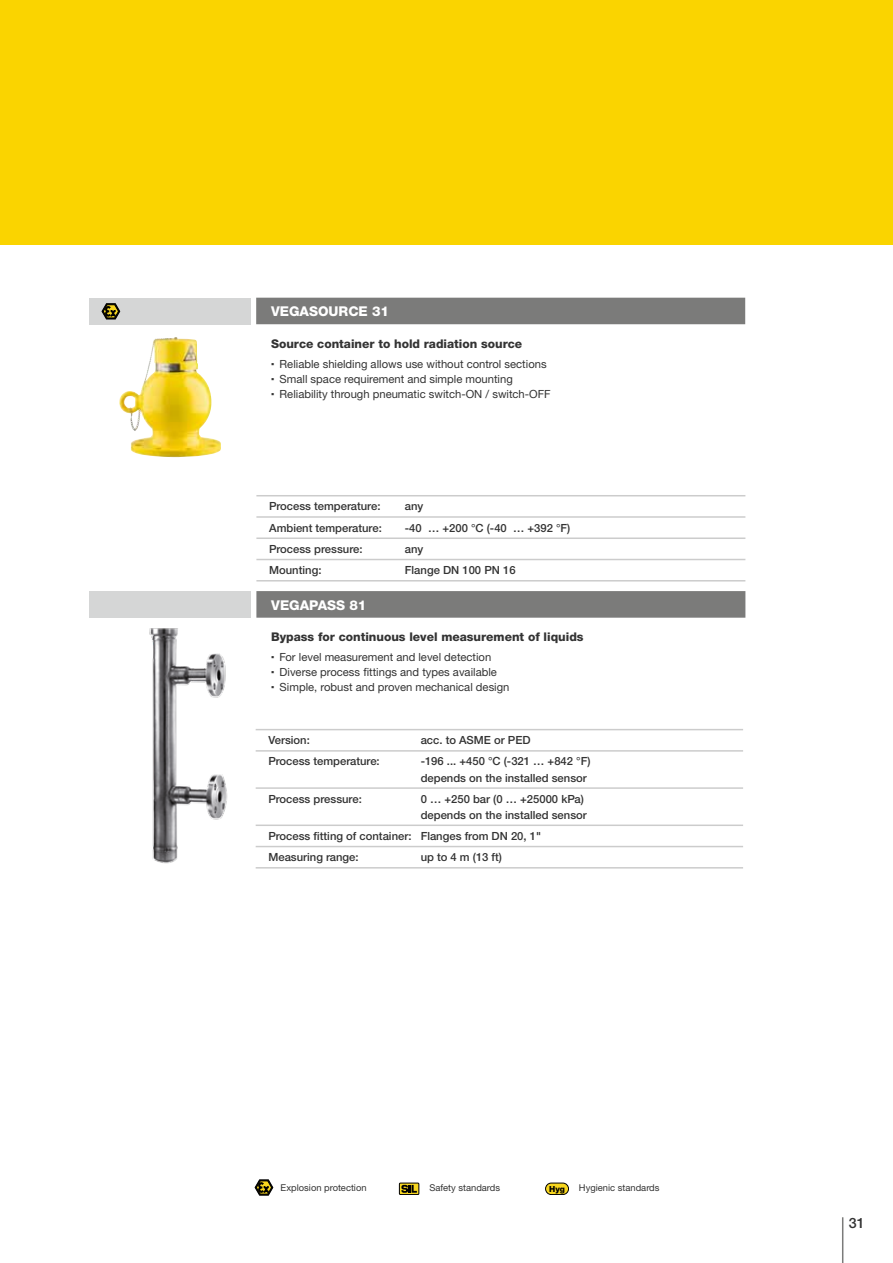
<style>
.page{position:relative;width:893px;height:1263px;background:#fff}
.page>*{position:absolute;margin:0;border:0;box-sizing:border-box;transform-origin:0 0}
.t1{font:500 14.25px "Helvetica Neue LTW1 G";color:#333}
.t2{font:800 13.5px "Helvetica Neue LTW1 G";color:#fff}
.t3{font:800 12px "Helvetica Neue LTW1 G";color:#333}
.t4{font:500 11.25px/16.5px "Helvetica Neue LTW1 G";color:#333}
.t5{font:11.25px "Helvetica Neue LTW1 G";color:#333}
.t6{font:9.3px "Helvetica Neue LTW1 G";color:#333}
.t7{font:800 8.4px "Helvetica Neue LTW1 G";color:#000}
.s1{font-family:"Helvetica Linotype";font-weight:700}
</style>
<div class="page">
<hr style="left:842px;top:1217px;width:1px;height:46px;background:#7b7b7a">
<div style="left:0;top:0;width:893px;height:244px;background:#fad400"></div>
<svg style="left:254px;top:1179px;width:20px;height:17px"></svg>
<div style="left:399px;top:1183px;width:20px;height:12px;border:1px solid #000"></div>
<svg style="left:401px;top:1185px;width:16px;height:8px"></svg>
<div style="left:546px;top:1183px;width:22px;height:11px;background:#f7d61e;border-radius:6px"></div>
<div style="left:545px;top:1183px;width:24px;height:12px;border:1px solid #000;border-radius:6px"></div>
<div style="left:89px;top:298px;width:162px;height:26px;background:#d5d6d6"></div>
<svg style="left:101px;top:303px;width:19px;height:17px"></svg>
<div style="left:256px;top:298px;width:489px;height:26px;background:#7b7b7a"></div>
<img style="left:141px;top:337px;width:35px;height:52px">
<div style="left:89px;top:591px;width:162px;height:27px;background:#d5d6d6"></div>
<div style="left:256px;top:591px;width:489px;height:27px;background:#7b7b7a"></div>
<img style="left:149px;top:628px;width:79px;height:236px">
<hr style="left:256px;top:729px;width:487px;height:1px;background:#ccc">
<hr style="left:256px;top:750px;width:487px;height:2px;background:#ccc">
<hr style="left:256px;top:787px;width:487px;height:2px;background:#ccc">
<hr style="left:256px;top:824px;width:487px;height:2px;background:#ccc">
<hr style="left:256px;top:846px;width:487px;height:1px;background:#ccc">
<hr style="left:256px;top:867px;width:487px;height:1px;background:#ccc">
<hr style="left:256px;top:495px;width:489px;height:1px;background:#ccc">
<hr style="left:256px;top:516px;width:489px;height:2px;background:#ccc">
<hr style="left:256px;top:537px;width:489px;height:2px;background:#ccc">
<hr style="left:256px;top:559px;width:489px;height:1px;background:#ccc">
<hr style="left:256px;top:580px;width:489px;height:1px;background:#ccc">
<p class="t2" style="left:271px;top:303px;width:120px">VEGASOURCE 31</p>
<p class="t3" style="left:271px;top:337px;width:253px">Source container to hold radiation source</p>
<p class="t5" style="left:271px;top:357px;width:277px"><span class="s1">▪</span> Reliable shielding allows use without control sections</p>
<p class="t5" style="left:271px;top:372px;width:243px"><span class="s1">▪</span> Small space requirement and simple mounting</p>
<p class="t5" style="left:271px;top:387px;width:281px"><span class="s1">▪</span> Reliability through pneumatic switch-ON / switch-OFF</p>
<p class="t4" style="left:269px;top:498px;width:113px">Process temperature:</p>
<p class="t4" style="left:405px;top:498px;width:20px">any</p>
<p class="t4" style="left:269px;top:519px;width:114px">Ambient temperature:</p>
<p class="t4" style="left:405px;top:519px;width:167px">-40 … +200 °C (-40 … +392 °F)</p>
<p class="t4" style="left:269px;top:541px;width:95px">Process pressure:</p>
<p class="t4" style="left:405px;top:541px;width:20px">any</p>
<p class="t4" style="left:269px;top:562px;width:54px">Mounting:</p>
<p class="t4" style="left:405px;top:562px;width:112px">Flange DN 100 PN 16</p>
<p class="t2" style="left:271px;top:597px;width:97px">VEGAPASS 81</p>
<p class="t3" style="left:271px;top:629px;width:314px">Bypass for continuous level measurement of liquids</p>
<p class="t5" style="left:271px;top:650px;width:222px"><span class="s1">▪</span> For level measurement and level detection</p>
<p class="t5" style="left:271px;top:665px;width:227px"><span class="s1">▪</span> Diverse process fittings and types available</p>
<p class="t5" style="left:271px;top:680px;width:240px"><span class="s1">▪</span> Simple, robust and proven mechanical design</p>
<p class="t4" style="left:268px;top:732px;width:43px">Version:</p>
<p class="t4" style="left:421px;top:732px;width:111px">acc. to ASME or PED</p>
<p class="t4" style="left:268px;top:753px;width:113px">Process temperature:</p>
<p class="t4" style="left:421px;top:753px;width:171px">-196 ... +450 °C (-321 … +842 °F) depends on the installed sensor</p>
<p class="t4" style="left:268px;top:790px;width:95px">Process pressure:</p>
<p class="t4" style="left:421px;top:790px;width:168px">0 … +250 bar (0 … +25000 kPa) depends on the installed sensor</p>
<p class="t4" style="left:268px;top:825px;width:274px;line-height:21.3px">Process fitting of container: Flanges from DN 20, 1"<br>Measuring range:</p>
<p class="t4" style="left:421px;top:849px;width:83px">up to 4 m (13 ft)</p>
<p class="t6" style="left:281px;top:1182px;width:88px">Explosion protection</p>
<p class="t6" style="left:429px;top:1182px;width:72px">Safety standards</p>
<p class="t6" style="left:579px;top:1182px;width:82px">Hygienic standards</p>
<p class="t7" style="left:549px;top:1183px;width:17px">Hyg</p>
<p class="t1" style="left:849px;top:1214px;width:17px">31</p>
</div>
